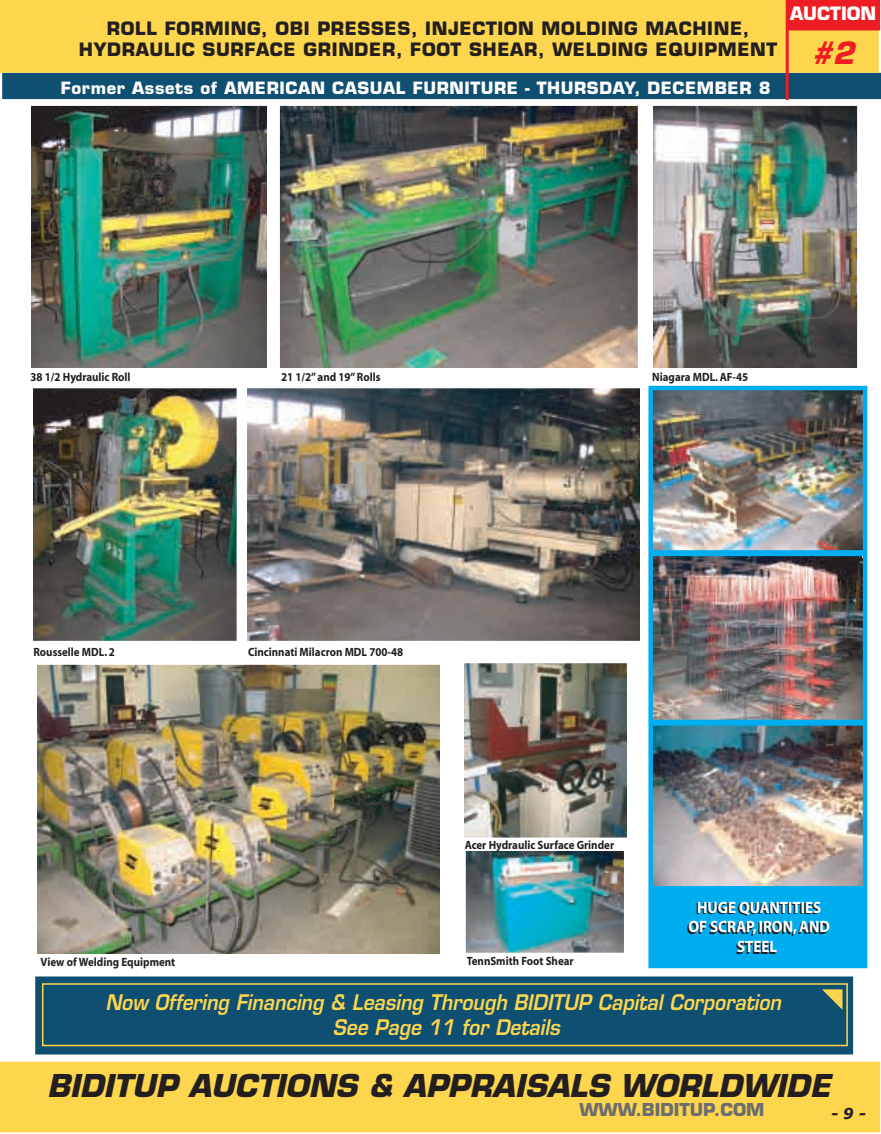
<style>
.page{position:relative;width:881px;height:1134px;background:#fff}
.page>*{position:absolute;margin:0;border:0;box-sizing:border-box;transform-origin:0 0}
.t1{font:italic 700 30.75px "Eurostile";color:#231f20}
.t2{font:italic 700 30px "Eurostile";color:#ee1d23}
.t3{font:italic 600 21px/25.2px "Eurostile";color:#fed64d;text-align:center;scale:.91 1}
.t4{font:700 18px/21.6px "Eurostile";letter-spacing:.035em;color:#231f20;text-align:center}
.t5{font:700 18px "Eurostile";color:#fff}
.t6{font:700 17.4px "Eurostile";color:#6c6d70}
.t7{font:700 16.5px "Eurostile";letter-spacing:.035em;color:#fff}
.t8{font:700 16.5px/19.8px "Myriad";color:#fff;text-align:center;scale:.91 1}
.t9{font:italic 700 15px "Verdana";color:#231f20}
.t10{font:700 12px "Myriad";color:#231f20;scale:.91 1}
</style>
<div class="page">
<img style="left:464px;top:663px;width:163px;height:175px">
<img style="left:466px;top:852px;width:158px;height:101px">
<img style="left:280px;top:106px;width:357px;height:262px">
<img style="left:31px;top:106px;width:235px;height:262px">
<img style="left:653px;top:106px;width:204px;height:262px">
<img style="left:34px;top:388px;width:203px;height:253px">
<img style="left:248px;top:388px;width:391px;height:253px">
<div style="left:2px;top:73px;width:879px;height:26px;background:#0f4f71"></div>
<img style="left:38px;top:665px;width:402px;height:289px">
<div style="left:35px;top:976px;width:818px;height:78px;background:#0f4f71"></div>
<div style="left:42px;top:983px;width:805px;height:63px;border:2px solid #fed64d"></div>
<svg style="left:822px;top:989px;width:20px;height:21px"></svg>
<div style="left:0;top:1062px;width:880px;height:70px;background:#fed64d"></div>
<div style="left:0;top:0;width:878px;height:73px;background:#fed64d"></div>
<img style="left:653px;top:391px;width:209px;height:156px">
<img style="left:653px;top:729px;width:209px;height:156px">
<img style="left:653px;top:559px;width:209px;height:158px">
<div style="left:648px;top:386px;width:219px;height:582px;border:4px solid #00aeef"></div>
<div style="left:650px;top:886px;width:215px;height:80px;background:#00aeef"></div>
<svg style="left:648px;top:547px;width:220px;height:12px;background:#3a93b7"></svg>
<svg style="left:648px;top:717px;width:220px;height:12px;background:#3598bc"></svg>
<svg style="left:784px;top:0;width:6px;height:100px"></svg>
<div style="left:787px;top:0;width:93px;height:30px;background:#ee1d23"></div>
<p class="t4" style="left:79px;top:17px;width:700px">ROLL FORMING, OBI PRESSES, INJECTION MOLDING MACHINE,<br>HYDRAULIC SURFACE GRINDER, FOOT SHEAR, WELDING EQUIPMENT</p>
<p class="t7" style="left:61px;top:77px;width:711px">Former Assets of AMERICAN CASUAL FURNITURE - THURSDAY, DECEMBER 8</p>
<p class="t5" style="left:790px;top:3px;width:88px">AUCTION</p>
<p class="t2" style="left:811px;top:34px;width:45px">#2</p>
<p class="t10" style="left:30px;top:371px;width:111px">38 1/2 Hydraulic Roll</p>
<p class="t10" style="left:281px;top:371px;width:111px">21 1/2” and 19” Rolls</p>
<p class="t10" style="left:652px;top:371px;width:107px">Niagara MDL. AF-45</p>
<p class="t10" style="left:33px;top:646px;width:91px">Rousselle MDL. 2</p>
<p class="t10" style="left:248px;top:646px;width:172px">Cincinnati Milacron MDL 700-48</p>
<p class="t10" style="left:464px;top:839px;width:166px">Acer Hydraulic Surface Grinder</p>
<p class="t8" style="left:688px;top:898px;width:157px">HUGE QUANTITIES<br>OF SCRAP, IRON, AND<br>STEEL</p>
<p class="t10" style="left:40px;top:956px;width:150px">View of Welding Equipment</p>
<p class="t10" style="left:466px;top:955px;width:119px">TennSmith Foot Shear</p>
<p class="t3" style="left:105px;top:989px;width:743px">Now Offering Financing &amp; Leasing Through BIDITUP Capital Corporation<br>See Page 11 for Details</p>
<p class="t1" style="left:47px;top:1067px;width:784px">BIDITUP AUCTIONS &amp; APPRAISALS WORLDWIDE</p>
<p class="t9" style="left:831px;top:1104px;width:37px">- 9 -</p>
<p class="t6" style="left:579px;top:1099px;width:187px">WWW.BIDITUP.COM</p>
</div>
